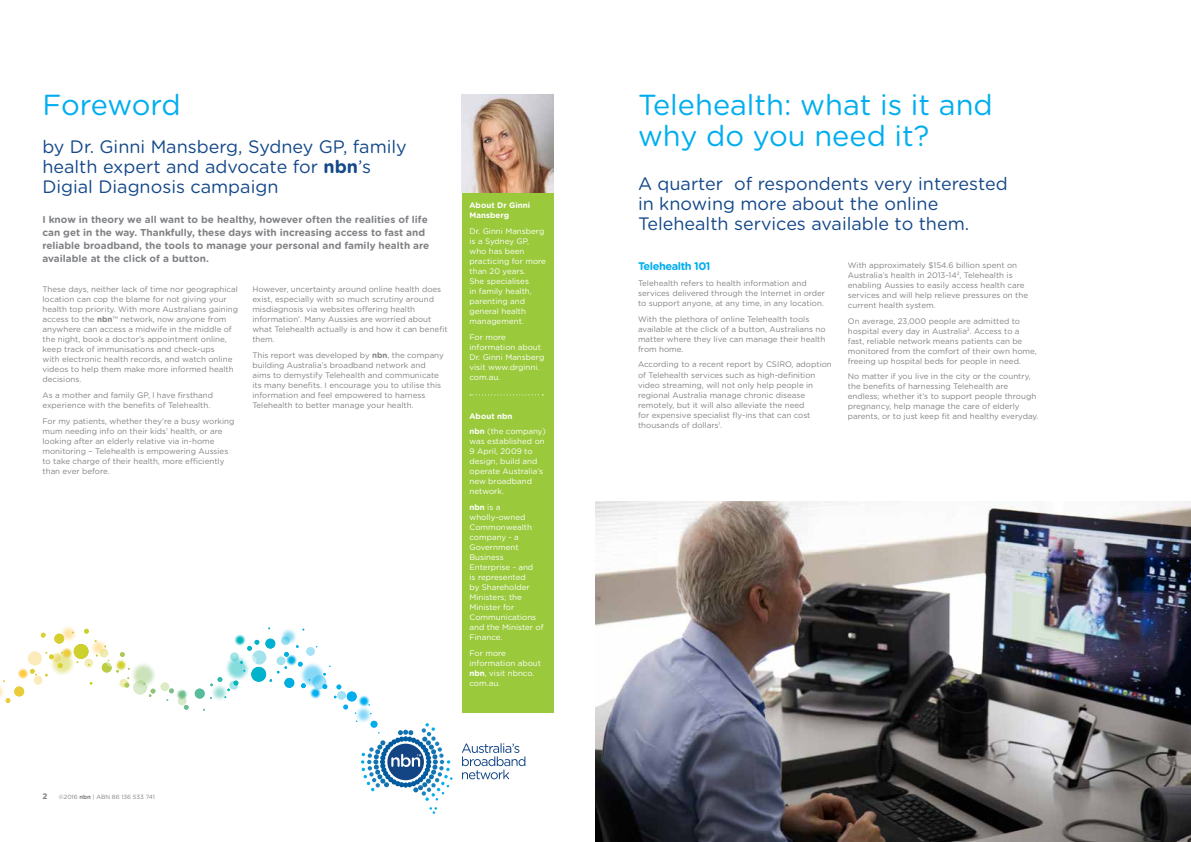
<style>
.page{position:relative;width:1191px;height:842px;background:#fff}
.page>*{position:absolute;margin:0;border:0;box-sizing:border-box;transform-origin:0 0}
.t1{font:29px/30.8px "Gotham Rounded";color:#00aeef}
.t2{font:29px "Gotham Rounded";letter-spacing:-.02em;color:#00aeef}
.t3{font:18px/20px "Gotham Rounded";color:#144889}
.t4{font:700 11px "Gotham Rounded";letter-spacing:-.04em;color:#00aeef}
.t5{font:700 10px/13px "Gotham Rounded";color:#808285}
.t6{font:8px/10px "Gotham Rounded";color:#808285}
.t7{font:8px/10px "Gotham Rounded";color:#fff}
.t8{font:700 8px/10px "Gotham Rounded";color:#fff}
.t9{font:700 8px "Gotham Rounded";color:#808285}
.t10{font:6px "Gotham Rounded";color:#808285}
.s1{font-weight:700}
</style>
<div class="page">
<svg style="left:462px;top:743px;width:63px;height:36px"></svg>
<svg style="left:429px;top:807px;width:8px;height:7px"></svg>
<div style="left:462px;top:126px;width:91px;height:586px;background:#9aca3c"></div>
<img style="left:462px;top:94px;width:91px;height:99px">
<svg style="left:470px;top:394px;width:73px;height:1px"></svg>
<img style="left:40px;top:626px;width:32px;height:49px">
<img style="left:0;top:643px;width:53px;height:55px">
<svg style="left:54px;top:634px;width:10px;height:10px"></svg>
<svg style="left:41px;top:633px;width:5px;height:5px"></svg>
<svg style="left:72px;top:627px;width:380px;height:174px"></svg>
<svg style="left:3px;top:651px;width:60px;height:52px"></svg>
<img style="left:595px;top:502px;width:596px;height:340px">
<h1 class="t2" style="left:43px;top:85px;width:140px">Foreword</h1>
<h1 class="t1" style="left:638px;top:88px;width:356px">Telehealth: what is it and why do you need it?</h1>
<h2 class="t3" style="left:42px;top:136px;width:366px">by Dr. Ginni Mansberg, Sydney GP, family health expert and advocate for <span class="s1">nbn</span>’s<br>Digial Diagnosis campaign</h2>
<h2 class="t3" style="left:638px;top:173px;width:371px">A quarter of respondents very interested in knowing more about the online<br>Telehealth services available to them.</h2>
<p class="t8" style="left:469px;top:200px;width:62px">About Dr Ginni<br>Mansberg</p>
<p class="t7" style="left:469px;top:226px;width:78px">Dr. Ginni Mansberg is a Sydney GP, who has been practicing for more than 20 years.<br>She specialises<br>in family health, parenting and general health management.</p>
<p class="t7" style="left:469px;top:332px;width:76px">For more information about<br>Dr. Ginni Mansberg visit www.drginni. com.au.</p>
<p class="t7" style="left:469px;top:408px;width:78px;line-height:15.7px"><span class="s1">About nbn<br>nbn</span> (the company)</p>
<p class="t7" style="left:469px;top:436px;width:77px">was established on<br>9 April, 2009 to design, build and operate Australia’s new broadband network.</p>
<p class="t7" style="left:469px;top:502px;width:76px"><span class="s1">nbn</span> is a wholly-owned<br>Commonwealth company - a<br>Government<br>Business<br>Enterprise - and<br>is represented<br>by Shareholder<br>Ministers; the<br>Minister for<br>Communications and the Minister of<br>Finance.</p>
<p class="t7" style="left:469px;top:647px;width:73px">For more information about <span class="s1">nbn</span>, visit nbnco. com.au.</p>
<p class="t5" style="left:42px;top:212px;width:388px">I know in theory we all want to be healthy, however often the realities of life can get in the way. Thankfully, these days with increasing access to fast and reliable broadband, the tools to manage your personal and family health are available at the click of a button.</p>
<p class="t6" style="left:848px;top:260px;width:182px">With approximately $154.6 billion spent on Australia’s health in 2013-14<sup>2</sup>, Telehealth is enabling Aussies to easily access health care services and will help relieve pressures on the current health system.</p>
<p class="t6" style="left:848px;top:316px;width:190px">On average, 23,000 people are admitted to hospital every day in Australia<sup>3</sup>. Access to a fast, reliable network means patients can be monitored from the comfort of their own home, freeing up hospital beds for people in need.</p>
<p class="t6" style="left:848px;top:371px;width:192px">No matter if you live in the city or the country, the benefits of harnessing Telehealth are endless; whether it’s to support people through pregnancy, help manage the care of elderly parents, or to just keep fit and healthy everyday.</p>
<h3 class="t4" style="left:638px;top:258px;width:74px">Telehealth 101</h3>
<p class="t6" style="left:638px;top:278px;width:189px">Telehealth refers to health information and services delivered through the Internet in order to support anyone, at any time, in any location.</p>
<p class="t6" style="left:638px;top:314px;width:189px">With the plethora of online Telehealth tools available at the click of a button, Australians no matter where they live can manage their health from home.</p>
<p class="t6" style="left:638px;top:359px;width:195px">According to a recent report by CSIRO, adoption of Telehealth services such as high-definition video streaming, will not only help people in regional Australia manage chronic disease remotely, but it will also alleviate the need<br>for expensive specialist fly-ins that can cost thousands of dollars<sup>1</sup>.</p>
<p class="t6" style="left:43px;top:284px;width:197px">These days, neither lack of time nor geographical location can cop the blame for not giving your health top priority. With more Australians gaining access to the <span class="s1">nbn</span>™ network, now anyone from anywhere can access a midwife in the middle of the night, book a doctor’s appointment online, keep track of immunisations and check-ups<br>with electronic health records, and watch online videos to help them make more informed health decisions.</p>
<p class="t6" style="left:43px;top:390px;width:172px">As a mother and family GP, l have firsthand experience with the benefits of Telehealth.</p>
<p class="t6" style="left:43px;top:415px;width:193px">For my patients, whether they’re a busy working mum needing info on their kids’ health, or are looking after an elderly relative via in-home monitoring – Telehealth is empowering Aussies to take charge of their health, more efficiently than ever before.</p>
<p class="t6" style="left:252px;top:284px;width:197px">However, uncertainty around online health does exist, especially with so much scrutiny around misdiagnosis via websites offering health information’. Many Aussies are worried about what Telehealth actually is and how it can benefit them.</p>
<p class="t6" style="left:252px;top:350px;width:193px">This report was developed by <span class="s1">nbn</span>, the company building Australia’s broadband network and aims to demystify Telehealth and communicate its many benefits. I encourage you to utilise this information and feel empowered to harness Telehealth to better manage your health.</p>
<p class="t9" style="left:42px;top:790px;width:6px">2</p>
<p class="t10" style="left:59px;top:792px;width:98px">©2016 <span class="s1">nbn</span> | ABN 86 136 533 741</p>
</div>
